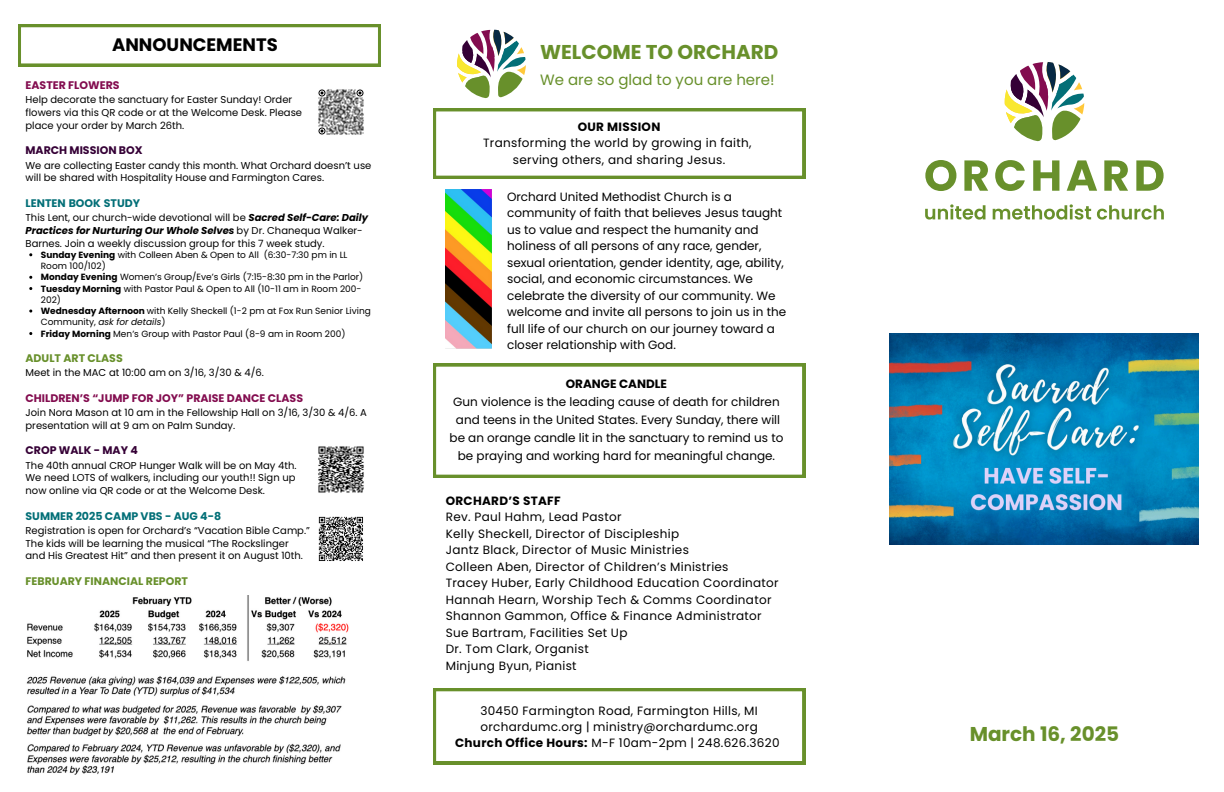
<style>
.page{position:relative;width:1224px;height:792px;background:#fff}
.page>*{position:absolute;margin:0;border:0;box-sizing:border-box;transform-origin:0 0}
.t1{font:700 20px "Poppins";color:#68902b}
.t2{font:700 18px "Poppins";color:#000}
.t3{font:15px "Poppins";color:#68902b}
.t4{font:12px/16.5px "Poppins";color:#000;text-align:center}
.t5{font:12px/16.5px "Poppins";letter-spacing:.025em;color:#000;text-align:center}
.t6{font:700 11px "Poppins";color:#830c4f}
.t7{font:700 11px "Poppins";color:#036f77}
.t8{font:700 11px "Poppins";color:#68902b}
.t9{font:700 11px "Poppins";color:#350036}
.t10{font:10px/12.8px "Poppins";color:#000}
.t11{font:9px/11.2px "Poppins";color:#000}
.s1{font-weight:700;font-style:italic}
.s2{font-weight:700}
.s3{font-style:italic}
</style>
<div class="page">
<svg style="left:18px;top:24px;width:363px;height:42px"></svg>
<svg style="left:1005px;top:62px;width:79px;height:79px"></svg>
<svg style="left:925px;top:160px;width:31px;height:31px"></svg>
<svg style="left:964px;top:160px;width:24px;height:31px"></svg>
<svg style="left:995px;top:160px;width:30px;height:31px"></svg>
<svg style="left:1033px;top:160px;width:26px;height:31px"></svg>
<svg style="left:1067px;top:160px;width:30px;height:31px"></svg>
<svg style="left:1104px;top:160px;width:24px;height:31px"></svg>
<svg style="left:1136px;top:160px;width:28px;height:31px"></svg>
<svg style="left:925px;top:204px;width:60px;height:16px"></svg>
<svg style="left:993px;top:204px;width:98px;height:16px"></svg>
<svg style="left:1097px;top:205px;width:67px;height:15px"></svg>
<svg style="left:433px;top:364px;width:372px;height:114px"></svg>
<svg style="left:433px;top:108px;width:372px;height:71px"></svg>
<svg style="left:433px;top:688px;width:372px;height:76px"></svg>
<svg style="left:457px;top:30px;width:69px;height:68px"></svg>
<img style="left:446px;top:190px;width:46px;height:159px">
<img style="left:318px;top:446px;width:46px;height:47px">
<img style="left:26px;top:595px;width:323px;height:179px">
<img style="left:318px;top:516px;width:45px;height:45px">
<img style="left:890px;top:334px;width:309px;height:211px">
<img style="left:318px;top:89px;width:46px;height:46px">
<h6 class="t2" style="left:112px;top:32px;width:167px">ANNOUNCEMENTS</h6>
<h3 class="t6" style="left:26px;top:77px;width:96px">EASTER FLOWERS</h3>
<p class="t10" style="left:26px;top:93px;width:268px">Help decorate the sanctuary for Easter Sunday! Order</p>
<p class="t10" style="left:26px;top:106px;width:278px">flowers via this QR code or at the Welcome Desk. Please</p>
<p class="t10" style="left:26px;top:119px;width:160px">place your order by March 26th.</p>
<p class="t9" style="left:26px;top:143px;width:119px">MARCH MISSION BOX</p>
<p class="t10" style="left:26px;top:159px;width:347px">We are collecting Easter candy this month. What Orchard doesn’t use will be shared with Hospitality House and Farmington Cares.</p>
<p class="t7" style="left:26px;top:195px;width:116px">LENTEN BOOK STUDY</p>
<p class="t10" style="left:26px;top:211px;width:344px">This Lent, our church-wide devotional will be <span class="s1">Sacred Self-Care: Daily<br>Practices for Nurturing Our Whole Selves</span> by Dr. Chanequa Walker-<br>Barnes. Join a weekly discussion group for this 7 week study.</p>
<p class="t11" style="left:41px;top:249px;width:308px"><span class="s2">Sunday Evening</span> with Colleen Aben &amp; Open to All (6:30-7:30 pm in LL<br>Room 100/102)</p>
<p class="t11" style="left:41px;top:272px;width:324px"><span class="s2">Monday Evening</span> Women’s Group/Eve’s Girls (7:15-8:30 pm in the Parlor)</p>
<p class="t11" style="left:41px;top:283px;width:322px"><span class="s2">Tuesday Morning</span> with Pastor Paul &amp; Open to All (10-11 am in Room 200-<br>202)</p>
<p class="t11" style="left:41px;top:305px;width:332px"><span class="s2">Wednesday Afternoon</span> with Kelly Sheckell (1-2 pm at Fox Run Senior Living<br>Community, <span class="s3">ask for details</span>)</p>
<p class="t11" style="left:41px;top:328px;width:306px"><span class="s2">Friday Morning</span> Men’s Group with Pastor Paul (8-9 am in Room 200)</p>
<p class="t8" style="left:26px;top:350px;width:99px">ADULT ART CLASS</p>
<p class="t10" style="left:26px;top:366px;width:240px">Meet in the MAC at 10:00 am on 3/16, 3/30 &amp; 4/6.</p>
<p class="t6" style="left:26px;top:390px;width:279px">CHILDREN’S “JUMP FOR JOY” PRAISE DANCE CLASS</p>
<p class="t10" style="left:26px;top:406px;width:343px">Join Nora Mason at 10 am in the Fellowship Hall on 3/16, 3/30 &amp; 4/6. A presentation will at 9 am on Palm Sunday.</p>
<p class="t9" style="left:26px;top:443px;width:114px">CROP WALK - MAY 4</p>
<p class="t10" style="left:26px;top:459px;width:273px">The 40th annual CROP Hunger Walk will be on May 4th.</p>
<p class="t10" style="left:26px;top:471px;width:272px">We need LOTS of walkers, including our youth!! Sign up</p>
<p class="t10" style="left:26px;top:484px;width:241px">now online via QR code or at the Welcome Desk.</p>
<p class="t7" style="left:26px;top:508px;width:197px">SUMMER 2025 CAMP VBS - AUG 4-8</p>
<p class="t10" style="left:26px;top:524px;width:286px">Registration is open for Orchard’s “Vacation Bible Camp.”</p>
<p class="t10" style="left:26px;top:537px;width:265px">The kids will be learning the musical “The Rockslinger</p>
<p class="t10" style="left:26px;top:549px;width:279px">and His Greatest Hit” and then present it on August 10th.</p>
<p class="t8" style="left:26px;top:573px;width:164px">FEBRUARY FINANCIAL REPORT</p>
<p class="t1" style="left:540px;top:38px;width:240px">WELCOME TO ORCHARD</p>
<p class="t3" style="left:540px;top:69px;width:236px">We are so glad to you are here!</p>
<h5 class="t5" style="left:483px;top:118px;width:270px"><span class="s2">OUR MISSION<br></span>Transforming the world by growing in faith, serving others, and sharing Jesus.</h5>
<h1 class="t4" style="left:507px;top:188px;width:281px;text-align:left">Orchard United Methodist Church is a community of faith that believes Jesus taught us to value and respect the humanity and holiness of all persons of any race, gender, sexual orientation, gender identity, age, ability, social, and economic circumstances. We celebrate the diversity of our community. We welcome and invite all persons to join us in the full life of our church on our journey toward a closer relationship with God.</h1>
<p class="t4" style="left:450px;top:375px;width:335px;line-height:18px"><span class="s2">ORANGE CANDLE<br></span>Gun violence is the leading cause of death for children and teens in the United States. Every Sunday, there will be an orange candle lit in the sanctuary to remind us to be praying and working hard for meaningful change.</p>
<h4 class="t5" style="left:446px;top:493px;width:335px;text-align:left"><span class="s2">ORCHARD’S STAFF<br></span>Rev. Paul Hahm, Lead Pastor<br>Kelly Sheckell, Director of Discipleship<br>Jantz Black, Director of Music Ministries<br>Colleen Aben, Director of Children’s Ministries<br>Tracey Huber, Early Childhood Education Coordinator Hannah Hearn, Worship Tech &amp; Comms Coordinator Shannon Gammon, Office &amp; Finance Administrator Sue Bartram, Facilities Set Up<br>Dr. Tom Clark, Organist<br>Minjung Byun, Pianist</h4>
<p class="t5" style="left:455px;top:703px;width:326px;line-height:15.7px">30450 Farmington Road, Farmington Hills, MI orchardumc.org | ministry@orchardumc.org<br><span class="s2">Church Office Hours:</span> M-F 10am-2pm | 248.626.3620</p>
<p class="t1" style="left:970px;top:720px;width:151px">March 16, 2025</p>
</div>
